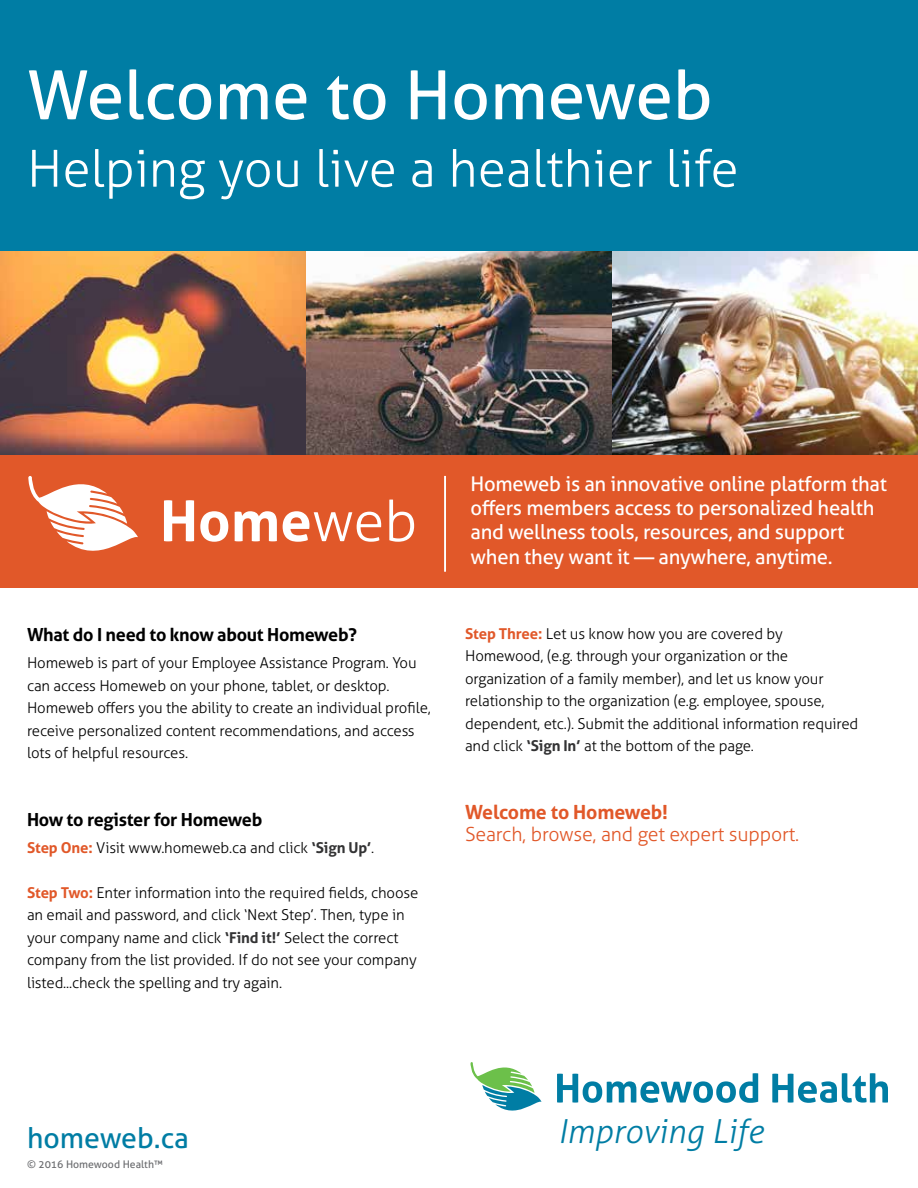
<style>
.page{position:relative;width:918px;height:1188px;background:#fff}
.page>*{position:absolute;margin:0;border:0;box-sizing:border-box;transform-origin:0 0}
.t1{font:67.5px "Aller";color:#fff}
.t2{font:700 56.1px "Aller";color:#fff}
.t3{font:300 51px "Aller";color:#fff}
.t4{font:italic 300 33.15px "Aller";color:#007da4}
.t5{font:28.5px "Aller";color:#007da4}
.t6{font:20.25px/24.3px "Aller";letter-spacing:-.015em;color:#fff}
.t7{font:300 19.5px "Aller";letter-spacing:-.01em;color:#e15829}
.t8{font:700 19.5px "Aller";letter-spacing:-.01em;color:#e15829}
.t9{font:700 18px "Aller";letter-spacing:-.015em;color:#000}
.t10{font:300 15px/22.5px "Aller";letter-spacing:-.01em;color:#000}
.t11{font:10.5px "Aller";color:#6b6c6f}
.s1{font-size:56.25px}
.s2{font-weight:300;font-size:56.25px}
.s3{font-weight:700;color:#e15829}
.s4{font-weight:700;color:#333334}
</style>
<div class="page">
<img style="left:0;top:250px;width:918px;height:205px">
<div style="left:0;top:0;width:918px;height:250px;background:#007da4"></div>
<div style="left:0;top:455px;width:918px;height:132px;background:#e15829"></div>
<svg style="left:28px;top:476px;width:110px;height:75px"></svg>
<svg style="left:471px;top:1062px;width:71px;height:49px"></svg>
<svg style="left:557px;top:1073px;width:201px;height:30px"></svg>
<svg style="left:772px;top:1073px;width:116px;height:30px"></svg>
<hr style="left:444px;top:476px;width:2px;height:96px;background:#fff">
<h1 class="t1" style="left:27px;top:54px;width:687px">Welcome to Homeweb</h1>
<h3 class="t3" style="left:27px;top:138px;width:713px">Helping you live a healthier life</h3>
<h3 class="t6" style="left:471px;top:471px;width:418px">Homeweb is an innovative online platform that offers members access to personalized health and wellness tools, resources, and support when they want it — anywhere, anytime.</h3>
<h2 class="t2" style="left:160px;top:483px;width:554px"><span class="s1">Home</span><span class="s2">web</span>ewood Clinic</h2>
<h2 class="t2" style="left:152px;top:483px;width:230px">The Hom</h2>
<p class="t9" style="left:27px;top:624px;width:331px">What do I need to know about Homeweb?</p>
<p class="t10" style="left:27px;top:652px;width:405px">Homeweb is part of your Employee Assistance Program. You can access Homeweb on your phone, tablet, or desktop.<br>Homeweb offers you the ability to create an individual profile, receive personalized content recommendations, and access lots of helpful resources.</p>
<p class="t9" style="left:27px;top:808px;width:237px">How to register for Homeweb</p>
<p class="t10" style="left:27px;top:836px;width:349px"><span class="s3">Step One:</span> Visit www.homeweb.ca and click <span class="s4">‘Sign Up’</span>.</p>
<p class="t10" style="left:27px;top:881px;width:393px"><span class="s3">Step Two:</span> Enter information into the required fields, choose an email and password, and click ‘Next Step’. Then, type in your company name and click <span class="s4">‘Find it!’</span> Select the correct company from the list provided. If do not see your company listed...check the spelling and try again.</p>
<p class="t10" style="left:465px;top:622px;width:395px"><span class="s3">Step Three:</span> Let us know how you are covered by Homewood, (e.g. through your organization or the organization of a family member), and let us know your relationship to the organization (e.g. employee, spouse, dependent, etc.). Submit the additional information required and click <span class="s4">‘Sign In’</span> at the bottom of the page.</p>
<h3 class="t8" style="left:465px;top:800px;width:204px">Welcome to Homeweb!</h3>
<h3 class="t7" style="left:465px;top:823px;width:336px">Search, browse, and get expert support.</h3>
<h3 class="t5" style="left:27px;top:1120px;width:164px">homeweb.ca</h3>
<h3 class="t4" style="left:558px;top:1112px;width:207px">Improving Life</h3>
<p class="t11" style="left:27px;top:1158px;width:137px">© 2016 Homewood Health™</p>
</div>
